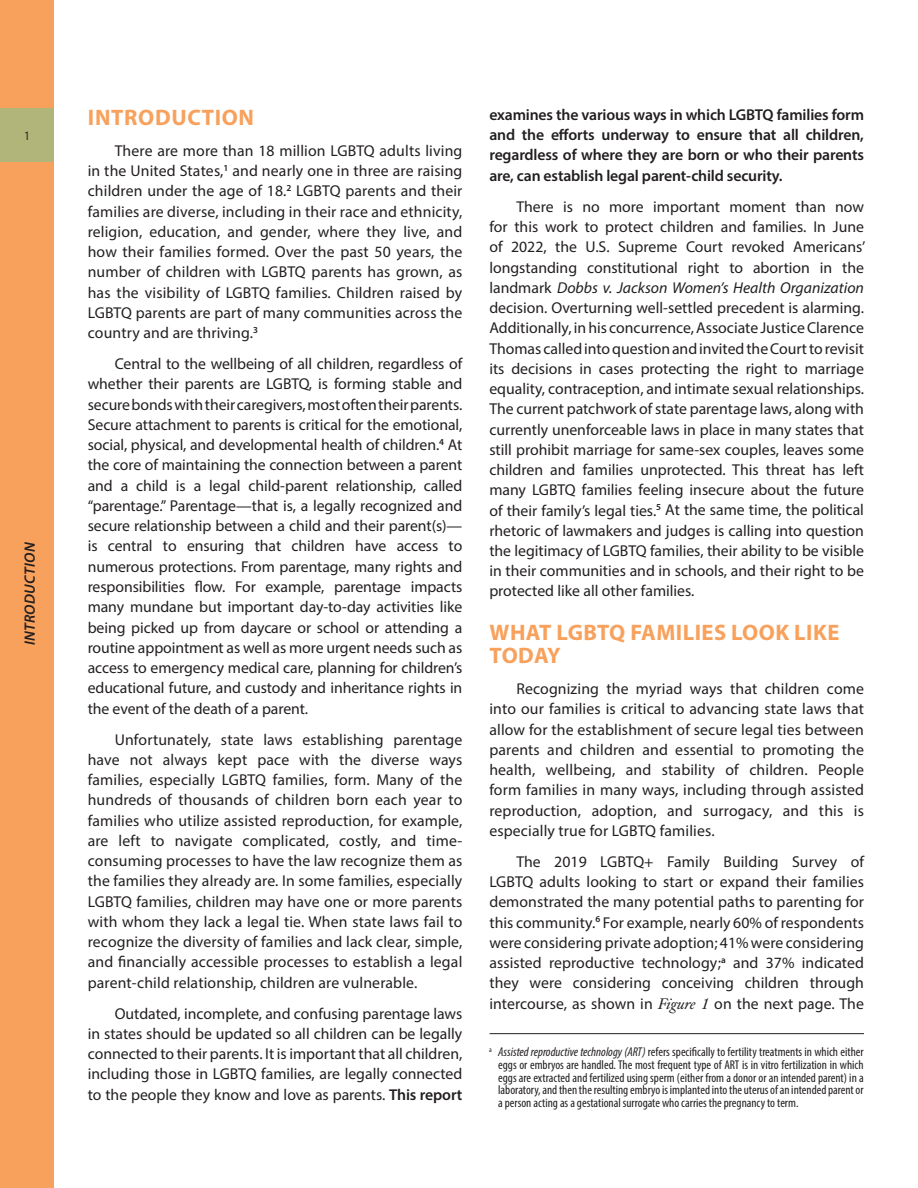
<style>
.page{position:relative;width:918px;height:1188px;background:#fff}
.page>*{position:absolute;margin:0;border:0;box-sizing:border-box;transform-origin:0 0}
.t1{font:700 22.5px/22.5px "Myriad Pro";letter-spacing:.02em;color:#f8a15c}
.t2{font:15.75px/20.2px "Myriad Pro";letter-spacing:.005em;color:#231f20;text-align:justify}
.t3{font:600 15.75px/20.2px "Myriad Pro";letter-spacing:-.01em;color:#231f20;text-align:justify}
.t4{font:italic 600 15px "Myriad Pro";letter-spacing:.02em;color:#231f20}
.t5{font:condensed 12.75px/12.8px "Myriad Pro";color:#231f20;text-align:justify}
.s1{font-weight:600}
.s2{font-style:italic}
.s3{font-family:"Caslon Book BE";font-style:italic;font-size:15px}
</style>
<div class="page">
<div style="left:0;top:0;width:54px;height:1188px;background:#f8a15c"></div>
<div style="left:0;top:108px;width:54px;height:54px;background:#b1b579"></div>
<hr style="left:490px;top:1033px;width:374px;height:1px;background:#231f20">
<p class="t5" style="left:25px;top:130px;width:6px">1</p>
<p class="t4" style="left:20px;top:645px;width:104px;rotate:-90deg">INTRODUCTION</p>
<h1 class="t1" style="left:88px;top:105px;width:168px">INTRODUCTION</h1>
<p class="t2" style="left:88px;top:140px;width:376px;text-indent:27px">There are more than 18 million LGBTQ adults living in the United States,<sup>1</sup> and nearly one in three are raising children under the age of 18.<sup>2</sup> LGBTQ parents and their families are diverse, including in their race and ethnicity, religion, education, and gender, where they live, and how their families formed. Over the past 50 years, the number of children with LGBTQ parents has grown, as has the visibility of LGBTQ families. Children raised by LGBTQ parents are part of many communities across the country and are thriving.<sup>3</sup></p>
<p class="t2" style="left:88px;top:354px;width:376px;text-indent:27px">Central to the wellbeing of all children, regardless of whether their parents are LGBTQ, is forming stable and secure bonds with their caregivers, most often their parents.<br>Secure attachment to parents is critical for the emotional, social, physical, and developmental health of children.<sup>4</sup> At the core of maintaining the connection between a parent and a child is a legal child-parent relationship, called “parentage.” Parentage—that is, a legally recognized and secure relationship between a child and their parent(s)— is central to ensuring that children have access to numerous protections. From parentage, many rights and responsibilities flow. For example, parentage impacts many mundane but important day-to-day activities like being picked up from daycare or school or attending a routine appointment as well as more urgent needs such as access to emergency medical care, planning for children’s educational future, and custody and inheritance rights in the event of the death of a parent.</p>
<p class="t2" style="left:88px;top:729px;width:376px;text-indent:27px">Unfortunately, state laws establishing parentage have not always kept pace with the diverse ways families, especially LGBTQ families, form. Many of the hundreds of thousands of children born each year to families who utilize assisted reproduction, for example, are left to navigate complicated, costly, and time&shy;consuming processes to have the law recognize them as the families they already are. In some families, especially LGBTQ families, children may have one or more parents with whom they lack a legal tie. When state laws fail to recognize the diversity of families and lack clear, simple, and financially accessible processes to establish a legal parent-child relationship, children are vulnerable.</p>
<p class="t2" style="left:88px;top:1003px;width:376px;text-indent:27px">Outdated, incomplete, and confusing parentage laws in states should be updated so all children can be legally connected to their parents. It is important that all children, including those in LGBTQ families, are legally connected to the people they know and love as parents. <span class="s1">This report</span></p>
<p class="t3" style="left:489px;top:104px;width:376px">examines the various ways in which LGBTQ families form and the efforts underway to ensure that all children, regardless of where they are born or who their parents are, can establish legal parent-child security.</p>
<p class="t2" style="left:489px;top:196px;width:377px;text-indent:27px">There is no more important moment than now for this work to protect children and families. In June of 2022, the U.S. Supreme Court revoked Americans’ longstanding constitutional right to abortion in the landmark <span class="s2">Dobbs v. Jackson Women’s Health Organization </span>decision. Overturning well-settled precedent is alarming.<br>Additionally, in his concurrence, Associate Justice Clarence Thomas called into question and invited the Court to revisit its decisions in cases protecting the right to marriage equality, contraception, and intimate sexual relationships.<br>The current patchwork of state parentage laws, along with currently unenforceable laws in place in many states that still prohibit marriage for same-sex couples, leaves some children and families unprotected. This threat has left many LGBTQ families feeling insecure about the future of their family’s legal ties.<sup>5</sup> At the same time, the political rhetoric of lawmakers and judges is calling into question the legitimacy of LGBTQ families, their ability to be visible in their communities and in schools, and their right to be protected like all other families.</p>
<h1 class="t1" style="left:490px;top:621px;width:351px">WHAT LGBTQ FAMILIES LOOK LIKE<br>TODAY</h1>
<p class="t2" style="left:489px;top:678px;width:376px;text-indent:27px">Recognizing the myriad ways that children come into our families is critical to advancing state laws that allow for the establishment of secure legal ties between parents and children and essential to promoting the health, wellbeing, and stability of children. People form families in many ways, including through assisted reproduction, adoption, and surrogacy, and this is especially true for LGBTQ families.</p>
<p class="t2" style="left:489px;top:851px;width:376px;text-indent:27px">The 2019 LGBTQ+ Family Building Survey of LGBTQ adults looking to start or expand their families demonstrated the many potential paths to parenting for this community.<sup>6</sup> For example, nearly 60% of respondents were considering private adoption; 41% were considering assisted reproductive technology;<sup>a</sup> and 37% indicated they were considering conceiving children through intercourse, as shown in <span class="s3">Figure 1</span> on the next page. The</p>
<p class="t5" style="left:498px;top:1045px;width:367px;text-indent:-9px"><sup>a</sup> <span class="s2">Assisted reproductive technology (ART)</span> refers specifically to fertility treatments in which either eggs or embryos are handled. The most frequent type of ART is in vitro fertilization in which eggs are extracted and fertilized using sperm (either from a donor or an intended parent) in a laboratory, and then the resulting embryo is implanted into the uterus of an intended parent or a person acting as a gestational surrogate who carries the pregnancy to term.</p>
</div>
